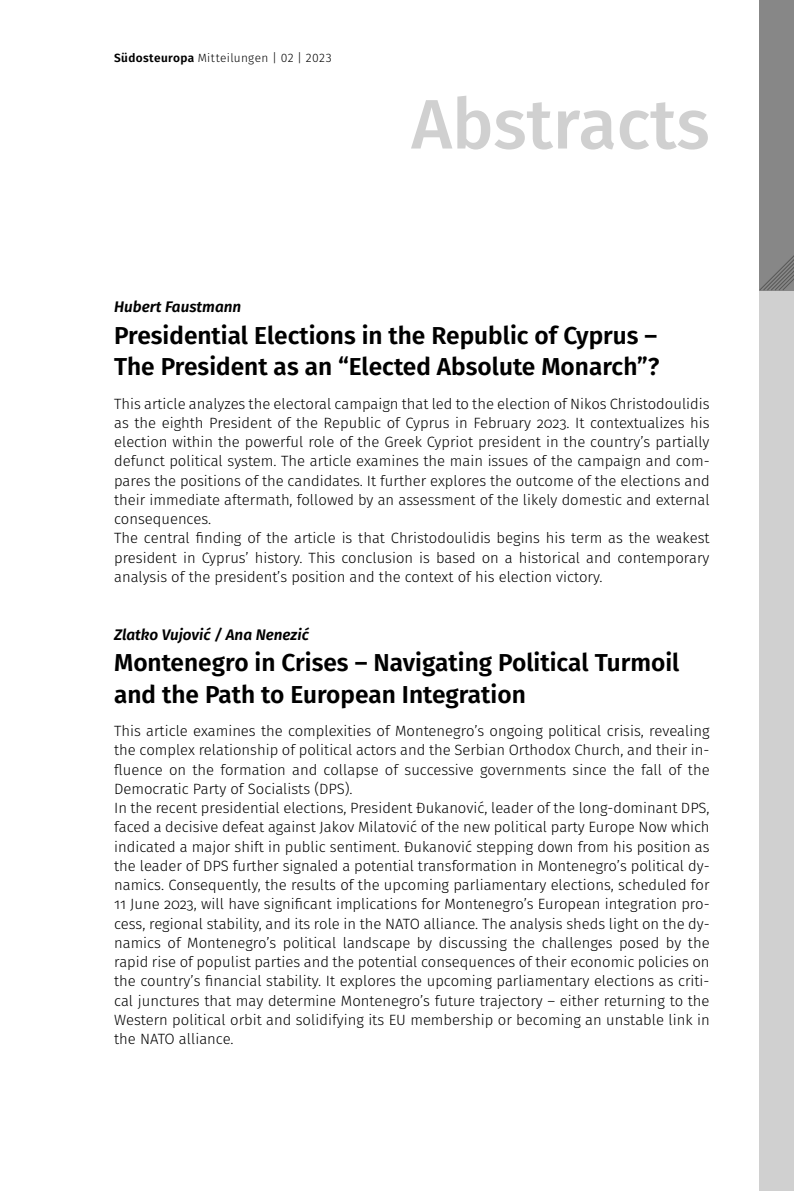
<style>
.page{position:relative;width:794px;height:1191px;background:#fff}
.page>*{position:absolute;margin:0;border:0;box-sizing:border-box;transform-origin:0 0}
.t1{font:500 70px "Fira Sans";color:#d0d0d0}
.t2{font:600 24.5px/31.5px "Fira Sans";color:#000}
.t3{font:italic 600 15.4px "Fira Sans";color:#000}
.t4{font:300 14.88px/19.2px "Fira Sans";color:#000}
.t5{font:600 11.9px "Fira Sans";letter-spacing:.03em;color:#000}
.s1{font-weight:300}
.s2{font-weight:300;font-size:12.25px}
</style>
<div class="page">
<div style="left:759px;top:290px;width:35px;height:901px;background:#d0d0d0"></div>
<div style="left:759px;top:0;width:35px;height:290px;background:#878787"></div>
<svg style="left:759px;top:255px;width:35px;height:35px"></svg>
<p class="t5" style="left:114px;top:48px;width:219px">Südosteuropa <span class="s1">Mitteilungen</span> <span class="s2">| 02 | 2023</span></p>
<h1 class="t1" style="left:411px;top:68px;width:300px">Abstracts</h1>
<p class="t3" style="left:114px;top:294px;width:129px">Hubert Faustmann</p>
<h2 class="t2" style="left:114px;top:318px;width:547px">Presidential Elections in the Republic of Cyprus –<br>The President as an “Elected Absolute Monarch”?</h2>
<p class="t4" style="left:114px;top:394px;width:597px">This article analyzes the electoral campaign that led to the election of Nikos Christodoulidis as the eighth President of the Republic of Cyprus in February 2023. It contextualizes his election within the powerful role of the Greek Cypriot president in the country’s partially defunct political system. The article examines the main issues of the campaign and com&shy;pares the positions of the candidates. It further explores the outcome of the elections and their immediate aftermath, followed by an assessment of the likely domestic and external consequences.<br>The central finding of the article is that Christodoulidis begins his term as the weakest president in Cyprus’ history. This conclusion is based on a historical and contemporary analysis of the president’s position and the context of his election victory.</p>
<p class="t3" style="left:114px;top:622px;width:196px">Zlatko Vujović / Ana Nenezić</p>
<h2 class="t2" style="left:114px;top:645px;width:567px">Montenegro in Crises – Navigating Political Turmoil and the Path to European Integration</h2>
<p class="t4" style="left:114px;top:721px;width:597px">This article examines the complexities of Montenegro’s ongoing political crisis, revealing the complex relationship of political actors and the Serbian Orthodox Church, and their in&shy;fluence on the formation and collapse of successive governments since the fall of the Democratic Party of Socialists (DPS).<br>In the recent presidential elections, President Đukanović, leader of the long-dominant DPS, faced a decisive defeat against Jakov Milatović of the new political party Europe Now which indicated a major shift in public sentiment. Đukanović stepping down from his position as the leader of DPS further signaled a potential transformation in Montenegro’s political dy&shy;namics. Consequently, the results of the upcoming parliamentary elections, scheduled for 11 June 2023, will have significant implications for Montenegro’s European integration pro&shy;cess, regional stability, and its role in the NATO alliance. The analysis sheds light on the dy&shy;namics of Montenegro’s political landscape by discussing the challenges posed by the rapid rise of populist parties and the potential consequences of their economic policies on the country’s financial stability. It explores the upcoming parliamentary elections as criti&shy;cal junctures that may determine Montenegro’s future trajectory – either returning to the Western political orbit and solidifying its EU membership or becoming an unstable link in the NATO alliance.</p>
</div>
